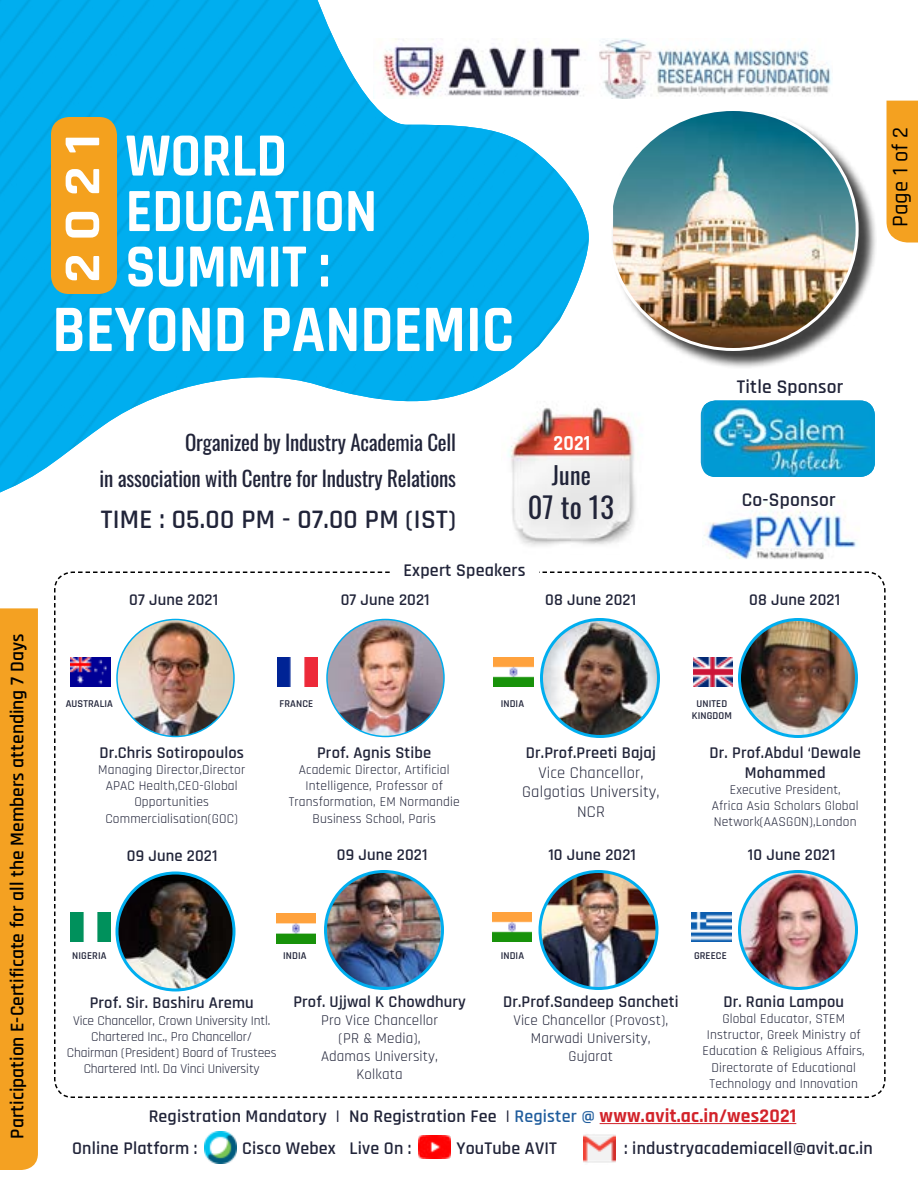
<style>
.page{position:relative;width:918px;height:1188px;background:#fff}
.page>*{position:absolute;margin:0;border:0;box-sizing:border-box;transform-origin:0 0}
.t1{font:700 67.2px "Rajdhani";color:#fff;scale:.89 1}
.t2{font:700 62.1px/55.5px "Rajdhani";color:#fff;scale:.89 1}
.t3{font:700 52.2px "Rajdhani";color:#fff;scale:1.15 1}
.t4{font:28.5px "Oswald Regular 400";color:#212439}
.t5{font:600 27px "Rajdhani";letter-spacing:.01em;color:#212439}
.t6{font:24px "Oswald Regular 400";color:#212439}
.t7{font:500 22.5px "Rajdhani";color:#000}
.t8{font:700 21.6px "Rajdhani";color:#fff;scale:.9 1}
.t9{font:21px/36px "Oswald Regular 400";letter-spacing:-.01em;color:#212439;text-align:right}
.t10{font:600 19.5px "Rajdhani";color:#000}
.t11{font:600 19.5px "Rajdhani";letter-spacing:.01em;color:#212439}
.t12{font:600 18px/31.5px "Rajdhani";letter-spacing:.01em;color:#212439}
.t13{font:600 16.5px/19.8px "Rajdhani";letter-spacing:.01em;color:#212439;text-align:center}
.t14{font:16.5px/19.8px "Rajdhani";letter-spacing:.01em;color:#212439;text-align:center}
.t15{font:15px/18px "Rajdhani";letter-spacing:.01em;color:#212439;text-align:center}
.t16{font:13.5px/16.2px "Rajdhani";letter-spacing:.01em;color:#212439;text-align:center}
.t17{font:13.5px/16.2px "Rajdhani";letter-spacing:-.01em;color:#212439;text-align:center}
.t18{font:600 10.5px/12.6px "Rajdhani";letter-spacing:.01em;color:#212439;text-align:center}
.s1{color:#215e9e}
.s2{font-weight:700;font-size:19.5px;color:#d2232a}
</style>
<div class="page">
<svg style="left:54px;top:571px;width:832px;height:527px"></svg>
<img style="left:599px;top:39px;width:232px;height:60px">
<img style="left:0;top:0;width:589px;height:493px">
<div style="left:51px;top:117px;width:66px;height:177px;background:#f4a11e;border-radius:18px"></div>
<img style="left:501px;top:391px;width:135px;height:155px">
<div style="left:610px;top:111px;width:267px;height:259px;background:#000;opacity:.75"></div>
<img style="left:613px;top:111px;width:244px;height:239px">
<hr style="left:600px;top:1123px;width:196px;height:1px;background:#d2232a">
<div style="left:0;top:608px;width:38px;height:562px;background:#f4a122"></div>
<img style="left:584px;top:1134px;width:32px;height:29px">
<img style="left:418px;top:1136px;width:33px;height:22px">
<img style="left:204px;top:1131px;width:32px;height:32px">
<div style="left:392px;top:560px;width:147px;height:26px;background:#fff"></div>
<div style="left:887px;top:100px;width:31px;height:143px;background:#f4a120"></div>
<img style="left:117px;top:881px;width:117px;height:109px">
<div style="left:116px;top:872px;width:120px;height:120px;border:3px solid #00aeef;border-radius:50%"></div>
<img style="left:327px;top:620px;width:117px;height:116px;border-radius:58px">
<div style="left:326px;top:619px;width:119px;height:118px;border:2px solid #00aeef;border-radius:50%"></div>
<img style="left:117px;top:620px;width:117px;height:116px;border-radius:58px">
<div style="left:116px;top:619px;width:119px;height:118px;border:2px solid #00aeef;border-radius:50%"></div>
<img style="left:326px;top:872px;width:116px;height:116px;border-radius:58px">
<div style="left:324px;top:870px;width:120px;height:120px;border:3px solid #00aeef;border-radius:50%"></div>
<img style="left:542px;top:620px;width:116px;height:116px;border-radius:58px">
<div style="left:540px;top:618px;width:120px;height:120px;border:3px solid #00aeef;border-radius:50%"></div>
<img style="left:540px;top:872px;width:117px;height:116px;border-radius:58px">
<div style="left:538px;top:870px;width:120px;height:120px;border:3px solid #00aeef;border-radius:50%"></div>
<img style="left:740px;top:621px;width:116px;height:114px">
<div style="left:738px;top:618px;width:120px;height:120px;border:3px solid #00aeef;border-radius:50%"></div>
<img style="left:740px;top:872px;width:116px;height:116px;border-radius:58px">
<div style="left:738px;top:870px;width:120px;height:120px;border:3px solid #00aeef;border-radius:50%"></div>
<img style="left:276px;top:914px;width:40px;height:30px">
<img style="left:70px;top:657px;width:40px;height:30px">
<img style="left:278px;top:657px;width:39px;height:30px">
<img style="left:70px;top:912px;width:40px;height:30px">
<img style="left:494px;top:657px;width:39px;height:30px">
<img style="left:492px;top:912px;width:40px;height:30px">
<img style="left:693px;top:657px;width:40px;height:30px">
<img style="left:692px;top:912px;width:39px;height:30px">
<img style="left:704px;top:400px;width:171px;height:77px">
<img style="left:704px;top:500px;width:153px;height:60px">
<h3 class="t10" style="left:6px;top:1139px;width:506px;rotate:-90deg">Participation E-Certificate for all the Members attending 7 Days</h3>
<h2 class="t2" style="left:126px;top:130px;width:284px">WORLD<br>EDUCATION<br>SUMMIT :</h2>
<h1 class="t1" style="left:52px;top:289px;width:520px">BEYOND PANDEMIC</h1>
<h3 class="t3" style="left:51px;top:283px;width:131px;rotate:-90deg">2021</h3>
<h3 class="t9" style="left:100px;top:422px;width:358px">Organized by Industry Academia Cell<br>in association with Centre for Industry Relations</h3>
<h3 class="t5" style="left:101px;top:504px;width:357px">TIME : 05.00 PM - 07.00 PM (IST)</h3>
<h3 class="t8" style="left:554px;top:430px;width:42px">2021</h3>
<h3 class="t6" style="left:552px;top:454px;width:41px">June</h3>
<h3 class="t4" style="left:528px;top:482px;width:88px">07 to 13</h3>
<h3 class="t12" style="left:404px;top:555px;width:124px">Expert Speakers</h3>
<p class="t13" style="left:129px;top:590px;width:91px">07 June 2021</p>
<p class="t13" style="left:341px;top:590px;width:91px">07 June 2021</p>
<p class="t13" style="left:545px;top:590px;width:93px">08 June 2021</p>
<h3 class="t7" style="left:887px;top:227px;width:101px;rotate:-90deg">Page 1 of 2</h3>
<h3 class="t11" style="left:737px;top:375px;width:108px">Title Sponsor</h3>
<h3 class="t11" style="left:742px;top:488px;width:95px">Co-Sponsor</h3>
<p class="t13" style="left:749px;top:590px;width:93px">08 June 2021</p>
<p class="t18" style="left:66px;top:697px;width:49px">AUSTRALIA</p>
<p class="t18" style="left:280px;top:697px;width:35px">FRANCE</p>
<p class="t18" style="left:501px;top:697px;width:25px">INDIA</p>
<p class="t18" style="left:692px;top:697px;width:41px">UNITED<br>KINGDOM</p>
<p class="t13" style="left:99px;top:743px;width:146px">Dr.Chris Sotiropoulos</p>
<p class="t16" style="left:98px;top:762px;width:148px">Managing Director,Director<br>APAC Health,CEO-Global<br>Opportunities<br>Commercialisation(GOC)</p>
<p class="t13" style="left:127px;top:847px;width:92px">09 June 2021</p>
<p class="t13" style="left:317px;top:743px;width:116px">Prof. Agnis Stibe</p>
<p class="t16" style="left:289px;top:762px;width:172px">Academic Director, Artificial<br>Intelligence, Professor of<br>Transformation, EM Normandie<br>Business School, Paris</p>
<p class="t13" style="left:337px;top:845px;width:92px">09 June 2021</p>
<p class="t13" style="left:526px;top:743px;width:132px">Dr.Prof.Preeti Bajaj</p>
<p class="t14" style="left:522px;top:763px;width:139px">Vice Chancellor,<br>Galgotias University,<br>NCR</p>
<p class="t13" style="left:548px;top:845px;width:89px">10 June 2021</p>
<p class="t13" style="left:710px;top:743px;width:153px">Dr. Prof.Abdul ‘Dewale<br>Mohammed</p>
<p class="t16" style="left:712px;top:782px;width:148px">Executive President,<br>Africa Asia Scholars Global<br>Network(AASGON),London</p>
<p class="t13" style="left:748px;top:845px;width:89px">10 June 2021</p>
<p class="t18" style="left:72px;top:949px;width:36px">NIGERIA</p>
<p class="t18" style="left:283px;top:949px;width:25px">INDIA</p>
<p class="t18" style="left:501px;top:949px;width:25px">INDIA</p>
<p class="t18" style="left:694px;top:949px;width:34px">GREECE</p>
<p class="t13" style="left:293px;top:992px;width:174px">Prof. Ujjwal K Chowdhury</p>
<p class="t15" style="left:321px;top:1012px;width:119px">Pro Vice Chancellor (PR &amp; Media),<br>Adamas University,<br>Kolkata</p>
<p class="t13" style="left:503px;top:992px;width:177px">Dr.Prof.Sandeep Sancheti</p>
<p class="t15" style="left:513px;top:1012px;width:156px">Vice Chancellor (Provost),<br>Marwadi University,<br>Gujarat</p>
<p class="t13" style="left:723px;top:992px;width:122px">Dr. Rania Lampou</p>
<p class="t16" style="left:703px;top:1011px;width:164px">Global Educator, STEM<br>Instructor, Greek Ministry of<br>Education &amp; Religious Affairs,<br>Directorate of Educational<br>Technology and Innovation</p>
<p class="t13" style="left:90px;top:994px;width:166px">Prof. Sir. Bashiru Aremu</p>
<p class="t17" style="left:67px;top:1013px;width:211px">Vice Chancellor, Crown University Intl.<br>Chartered Inc., Pro Chancellor/ Chairman (President) Board of Trustees Chartered Intl. Da Vinci University</p>
<h3 class="t12" style="left:72px;top:1101px;width:726px;text-indent:77px">Registration Mandatory | No Registration Fee | <span class="s1">Register @</span> <span class="s2">www.avit.ac.in/wes2021<br></span>Online Platform :</h3>
<h3 class="t12" style="left:242px;top:1133px;width:171px">Cisco Webex Live On :</h3>
<h3 class="t12" style="left:456px;top:1133px;width:102px">YouTube AVIT</h3>
<h3 class="t12" style="left:624px;top:1133px;width:250px">: industryacademiacell@avit.ac.in</h3>
</div>
